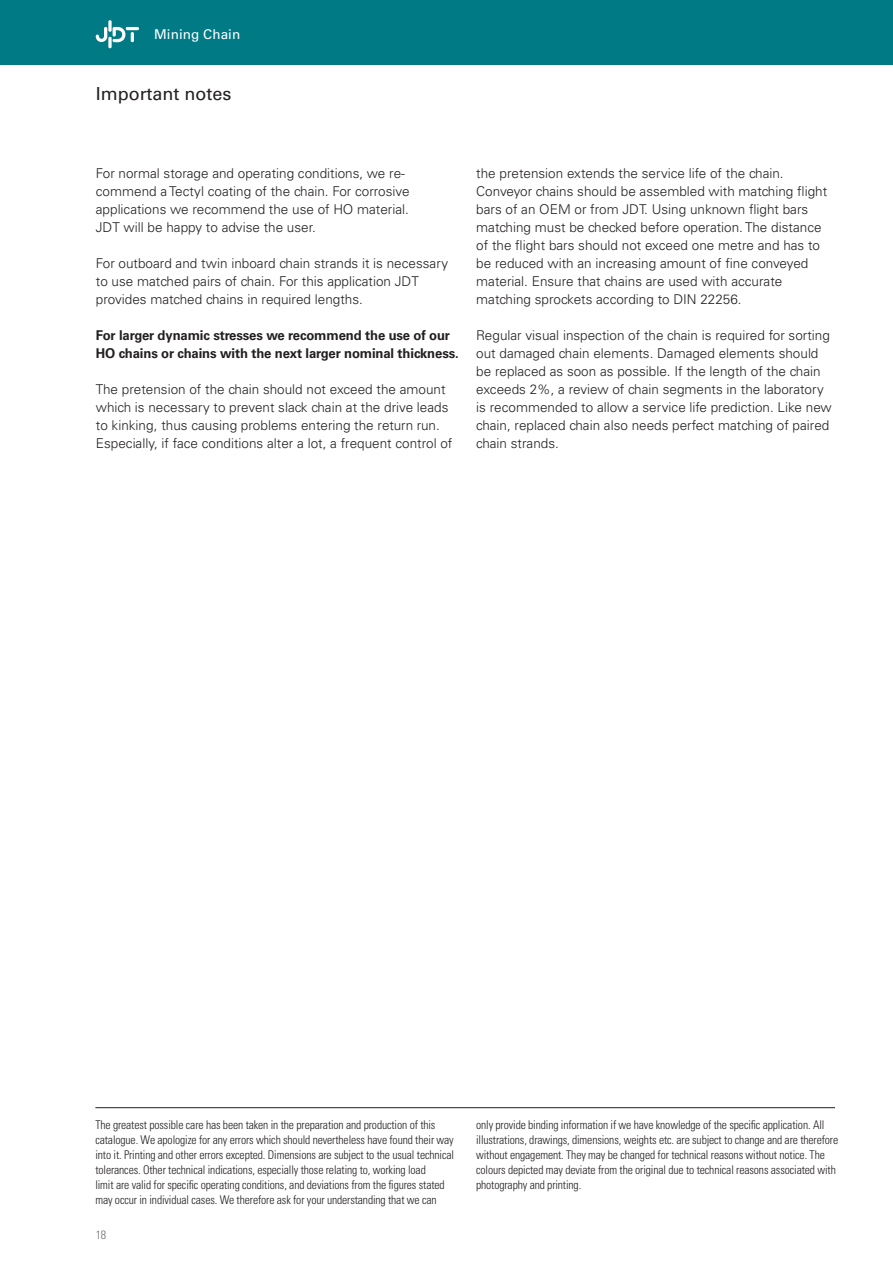
<style>
.page{position:relative;width:893px;height:1263px;background:#fff}
.page>*{position:absolute;margin:0;border:0;box-sizing:border-box;transform-origin:0 0}
.t1{font:18px "Univers LT Std";color:#231f20}
.t2{font:300 13.5px/18px "Univers LT Std";color:#231f20}
.t3{font:700 13.5px/18px "Univers LT Std";letter-spacing:-.01em;color:#231f20}
.t4{font:13.5px "Univers LT Std";letter-spacing:.005em;color:#fff}
.t5{font:300 condensed 12px/15px "Univers LT Std";letter-spacing:-.01em;color:#231f20}
.t6{font:300 condensed 12px "Univers LT Std";color:#6a6c6c}
</style>
<div class="page">
<div style="left:0;top:0;width:893px;height:65px;background:#007b85"></div>
<svg style="left:108px;top:20px;width:4px;height:12px"></svg>
<svg style="left:108px;top:37px;width:4px;height:11px"></svg>
<svg style="left:96px;top:27px;width:43px;height:15px"></svg>
<hr style="left:95px;top:1107px;width:740px;height:1px;background:#231f20">
<p class="t4" style="left:154px;top:26px;width:88px">Mining Chain</p>
<h1 class="t1" style="left:96px;top:83px;width:137px">Important notes</h1>
<p class="t2" style="left:96px;top:164px;width:315px">For normal storage and operating conditions, we re&shy;commend a Tectyl coating of the chain. For corrosive applications we recommend the use of HO material.<br>JDT will be happy to advise the user.</p>
<p class="t2" style="left:96px;top:254px;width:354px">For outboard and twin inboard chain strands it is necessary to use matched pairs of chain. For this application JDT provides matched chains in required lengths.</p>
<p class="t3" style="left:96px;top:326px;width:364px">For larger dynamic stresses we recommend the use of our<br>HO chains or chains with the next larger nominal thickness.</p>
<p class="t2" style="left:96px;top:380px;width:358px">The pretension of the chain should not exceed the amount which is necessary to prevent slack chain at the drive leads to kinking, thus causing problems entering the return run.<br>Especially, if face conditions alter a lot, a frequent control of</p>
<p class="t2" style="left:476px;top:164px;width:352px">the pretension extends the service life of the chain.<br>Conveyor chains should be assembled with matching flight bars of an OEM or from JDT. Using unknown flight bars matching must be checked before operation. The distance of the flight bars should not exceed one metre and has to be reduced with an increasing amount of fine conveyed material. Ensure that chains are used with accurate matching sprockets according to DIN 22256.</p>
<p class="t2" style="left:476px;top:326px;width:357px">Regular visual inspection of the chain is required for sorting out damaged chain elements. Damaged elements should be replaced as soon as possible. If the length of the chain exceeds 2%, a review of chain segments in the laboratory is recommended to allow a service life prediction. Like new chain, replaced chain also needs perfect matching of paired chain strands.</p>
<p class="t5" style="left:95px;top:1117px;width:360px">The greatest possible care has been taken in the preparation and production of this catalogue. We apologize for any errors which should nevertheless have found their way into it. Printing and other errors excepted. Dimensions are subject to the usual technical tolerances. Other technical indications, especially those relating to, working load<br>limit are valid for specific operating conditions, and deviations from the figures stated may occur in individual cases. We therefore ask for your understanding that we can</p>
<p class="t5" style="left:476px;top:1117px;width:364px">only provide binding information if we have knowledge of the specific application. All illustrations, drawings, dimensions, weights etc. are subject to change and are therefore without engagement. They may be changed for technical reasons without notice. The colours depicted may deviate from the original due to technical reasons associated with photography and printing.</p>
<p class="t6" style="left:96px;top:1227px;width:12px">18</p>
</div>
